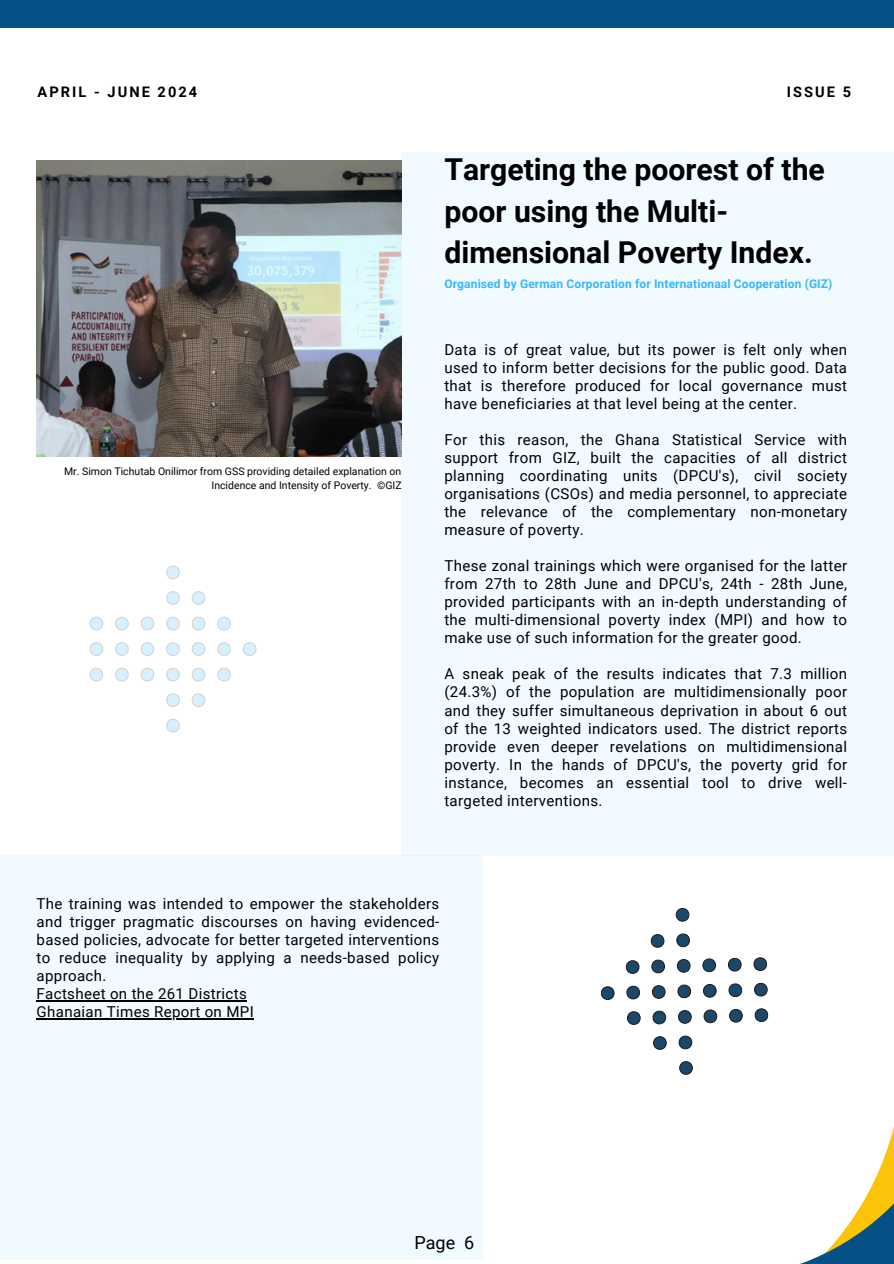
<style>
.page{position:relative;width:894px;height:1264px;background:#fff}
.page>*{position:absolute;margin:0;border:0;box-sizing:border-box;transform-origin:0 0}
.t1{font:700 30.15px/41.7px "Roboto";color:#000}
.t2{font:18px "Roboto";color:#000}
.t3{font:15px/18px "Roboto";letter-spacing:.025em;color:#000;text-align:justify}
.t4{font:700 14.55px "Roboto";letter-spacing:.14em;color:#000001}
.t5{font:700 12px "Roboto";letter-spacing:.01em;color:#38b6ff}
.t6{font:10.5px/14px "Roboto";color:#000;text-align:right}
</style>
<div class="page">
<div style="left:0;top:855px;width:483px;height:404px;background:#f1faff"></div>
<div style="left:401px;top:153px;width:492px;height:702px;background:#f1faff"></div>
<svg style="left:166px;top:566px;width:14px;height:13px"></svg>
<svg style="left:166px;top:591px;width:14px;height:14px"></svg>
<svg style="left:191px;top:591px;width:14px;height:14px"></svg>
<svg style="left:90px;top:616px;width:13px;height:14px"></svg>
<svg style="left:115px;top:616px;width:14px;height:14px"></svg>
<svg style="left:140px;top:616px;width:14px;height:14px"></svg>
<svg style="left:166px;top:616px;width:14px;height:14px"></svg>
<svg style="left:191px;top:616px;width:14px;height:14px"></svg>
<svg style="left:217px;top:616px;width:14px;height:14px"></svg>
<svg style="left:90px;top:642px;width:13px;height:14px"></svg>
<svg style="left:115px;top:642px;width:14px;height:14px"></svg>
<svg style="left:140px;top:642px;width:14px;height:14px"></svg>
<svg style="left:166px;top:642px;width:14px;height:14px"></svg>
<svg style="left:191px;top:642px;width:14px;height:14px"></svg>
<svg style="left:217px;top:642px;width:14px;height:14px"></svg>
<svg style="left:243px;top:642px;width:13px;height:14px"></svg>
<svg style="left:90px;top:668px;width:13px;height:13px"></svg>
<svg style="left:115px;top:668px;width:14px;height:13px"></svg>
<svg style="left:140px;top:668px;width:14px;height:13px"></svg>
<svg style="left:166px;top:668px;width:14px;height:13px"></svg>
<svg style="left:191px;top:668px;width:14px;height:13px"></svg>
<svg style="left:217px;top:668px;width:14px;height:13px"></svg>
<svg style="left:166px;top:693px;width:14px;height:14px"></svg>
<svg style="left:191px;top:693px;width:14px;height:14px"></svg>
<svg style="left:166px;top:719px;width:14px;height:13px"></svg>
<img style="left:37px;top:160px;width:364px;height:296px">
<div style="left:0;top:0;width:893px;height:28px;background:#055087"></div>
<svg style="left:675px;top:908px;width:14px;height:14px"></svg>
<svg style="left:676px;top:933px;width:14px;height:14px"></svg>
<svg style="left:650px;top:934px;width:14px;height:14px"></svg>
<svg style="left:753px;top:957px;width:14px;height:14px"></svg>
<svg style="left:728px;top:957px;width:13px;height:14px"></svg>
<svg style="left:702px;top:958px;width:14px;height:14px"></svg>
<svg style="left:676px;top:959px;width:14px;height:14px"></svg>
<svg style="left:651px;top:959px;width:14px;height:14px"></svg>
<svg style="left:625px;top:960px;width:14px;height:14px"></svg>
<svg style="left:754px;top:982px;width:13px;height:14px"></svg>
<svg style="left:728px;top:983px;width:14px;height:14px"></svg>
<svg style="left:703px;top:984px;width:13px;height:14px"></svg>
<svg style="left:677px;top:984px;width:14px;height:14px"></svg>
<svg style="left:651px;top:985px;width:14px;height:14px"></svg>
<svg style="left:626px;top:985px;width:14px;height:14px"></svg>
<svg style="left:601px;top:986px;width:13px;height:14px"></svg>
<svg style="left:703px;top:1008px;width:190px;height:255px"></svg>
<svg style="left:678px;top:1010px;width:14px;height:14px"></svg>
<svg style="left:652px;top:1010px;width:14px;height:14px"></svg>
<svg style="left:627px;top:1011px;width:13px;height:14px"></svg>
<svg style="left:678px;top:1035px;width:14px;height:14px"></svg>
<svg style="left:653px;top:1036px;width:14px;height:14px"></svg>
<svg style="left:679px;top:1061px;width:14px;height:14px"></svg>
<hr style="left:37px;top:1000px;width:210px;height:1px;background:#000">
<hr style="left:37px;top:1018px;width:217px;height:1px;background:#000">
<p class="t4" style="left:38px;top:84px;width:161px">APRIL - JUNE 2024</p>
<p class="t4" style="left:786px;top:84px;width:66px">ISSUE 5</p>
<h3 class="t1" style="left:444px;top:149px;width:382px">Targeting the poorest of the poor using the Multi&shy;dimensional Poverty Index.</h3>
<h4 class="t6" style="left:64px;top:464px;width:339px">Mr. Simon Tichutab Onilimor from GSS providing detailed explanation on<br>Incidence and Intensity of Poverty. ©GIZ</h4>
<h4 class="t5" style="left:444px;top:277px;width:389px">Organised by German Corporation for Internationaal Cooperation (GIZ)</h4>
<h3 class="t3" style="left:444px;top:341px;width:404px">Data is of great value, but its power is felt only when used to inform better decisions for the public good. Data that is therefore produced for local governance must have beneficiaries at that level being at the center.</h3>
<h1 class="t3" style="left:444px;top:431px;width:404px">For this reason, the Ghana Statistical Service with support from GIZ, built the capacities of all district planning coordinating units (DPCU's), civil society organisations (CSOs) and media personnel, to appreciate the relevance of the complementary non-monetary measure of poverty.</h1>
<h5 class="t3" style="left:444px;top:557px;width:404px">These zonal trainings which were organised for the latter from 27th to 28th June and DPCU's, 24th - 28th June, provided participants with an in-depth understanding of the multi-dimensional poverty index (MPI) and how to make use of such information for the greater good.</h5>
<h4 class="t3" style="left:444px;top:665px;width:404px">A sneak peak of the results indicates that 7.3 million (24.3%) of the population are multidimensionally poor and they suffer simultaneous deprivation in about 6 out of the 13 weighted indicators used. The district reports provide even deeper revelations on multidimensional poverty. In the hands of DPCU's, the poverty grid for instance, becomes an essential tool to drive well&shy;targeted interventions.</h4>
<h4 class="t3" style="left:37px;top:894px;width:404px;text-align:left">The training was intended to empower the stakeholders and trigger pragmatic discourses on having evidenced&shy;based policies, advocate for better targeted interventions to reduce inequality by applying a needs-based policy approach.<br>Factsheet on the 261 Districts</h4>
<h2 class="t3" style="left:37px;top:1002px;width:219px">Ghanaian Times Report on MPI</h2>
<h4 class="t2" style="left:414px;top:1232px;width:61px">Page 6</h4>
</div>
